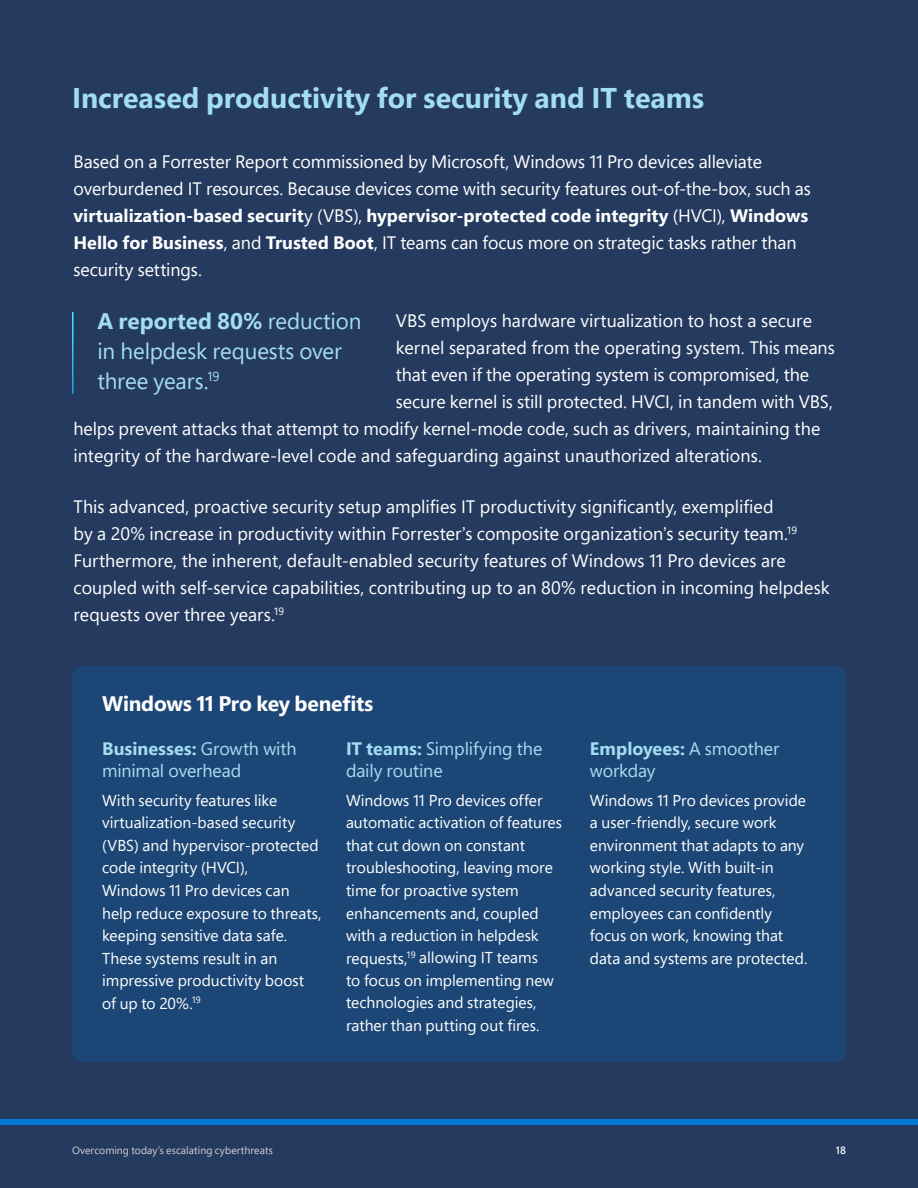
<style>
.page{position:relative;width:918px;height:1188px;background:#243a5e}
.page>*{position:absolute;margin:0;border:0;box-sizing:border-box;transform-origin:0 0}
.t1{font:700 28.5px "Segoe Pro";color:#a3ddf1}
.t2{font:22.5px/30px "Segoe Pro";letter-spacing:-.005em;color:#a3ddf1}
.t3{font:700 21px "Segoe Pro";letter-spacing:-.01em;color:#fff}
.t4{font:18px/27px "Segoe Pro";color:#fff}
.t5{font:18px/22.5px "Segoe Pro";letter-spacing:-.01em;color:#a3ddf1}
.t6{font:15.75px/22.5px "Segoe Pro";color:#fff}
.t7{font:10.5px "Segoe Pro";letter-spacing:.01em;color:#d2d2d2}
.t8{font:600 10.5px "Segoe Pro";color:#fff}
.s1{font-weight:700}
</style>
<div class="page">
<div style="left:0;top:1119px;width:918px;height:6px;background:#0078d4"></div>
<hr style="left:72px;top:312px;width:2px;height:82px;background:#fff">
<div style="left:72px;top:666px;width:774px;height:396px;background:#1c4675;border-radius:12px"></div>
<h1 class="t1" style="left:72px;top:78px;width:634px">Increased productivity for security and IT teams</h1>
<p class="t4" style="left:74px;top:148px;width:739px">Based on a Forrester Report commissioned by Microsoft, Windows 11 Pro devices alleviate overburdened IT resources. Because devices come with security features out-of-the-box, such as <span class="s1">virtualization-based securit</span>y (VBS), <span class="s1">hypervisor-protected code integrity</span> (HVCI), <span class="s1">Windows Hello for Business</span>, and <span class="s1">Trusted Boot</span>, IT teams can focus more on strategic tasks rather than security settings.</p>
<p class="t4" style="left:396px;top:307px;width:418px">VBS employs hardware virtualization to host a secure</p>
<p class="t4" style="left:396px;top:334px;width:440px">kernel separated from the operating system. This means</p>
<p class="t4" style="left:396px;top:361px;width:415px">that even if the operating system is compromised, the</p>
<p class="t4" style="left:396px;top:388px;width:439px">secure kernel is still protected. HVCI, in tandem with VBS,</p>
<p class="t4" style="left:74px;top:415px;width:748px">helps prevent attacks that attempt to modify kernel-mode code, such as drivers, maintaining the</p>
<p class="t4" style="left:74px;top:442px;width:690px">integrity of the hardware-level code and safeguarding against unauthorized alterations.</p>
<p class="t4" style="left:74px;top:493px;width:758px">This advanced, proactive security setup amplifies IT productivity significantly, exemplified<br>by a 20% increase in productivity within Forrester’s composite organization’s security team.<sup>19<br></sup>Furthermore, the inherent, default-enabled security features of Windows 11 Pro devices are coupled with self-service capabilities, contributing up to an 80% reduction in incoming helpdesk requests over three years.<sup>19</sup></p>
<p class="t2" style="left:98px;top:305px;width:265px"><span class="s1">A reported 80%</span> reduction in helpdesk requests over three years.<sup>19</sup></p>
<p class="t3" style="left:102px;top:689px;width:273px">Windows 11 Pro key benefits</p>
<p class="t5" style="left:102px;top:737px;width:196px"><span class="s1">Businesses:</span> Growth with minimal overhead</p>
<p class="t6" style="left:102px;top:789px;width:221px">With security features like virtualization-based security (VBS) and hypervisor-protected code integrity (HVCI),<br>Windows 11 Pro devices can help reduce exposure to threats, keeping sensitive data safe.<br>These systems result in an impressive productivity boost of up to 20%.<sup>19</sup></p>
<p class="t5" style="left:346px;top:737px;width:198px"><span class="s1">IT teams:</span> Simplifying the daily routine</p>
<p class="t6" style="left:346px;top:789px;width:217px">Windows 11 Pro devices offer automatic activation of features that cut down on constant troubleshooting, leaving more time for proactive system enhancements and, coupled with a reduction in helpdesk requests,<sup>19</sup> allowing IT teams<br>to focus on implementing new technologies and strategies, rather than putting out fires.</p>
<p class="t5" style="left:590px;top:737px;width:191px"><span class="s1">Employees:</span> A smoother workday</p>
<p class="t6" style="left:590px;top:789px;width:219px">Windows 11 Pro devices provide a user-friendly, secure work environment that adapts to any working style. With built-in advanced security features, employees can confidently focus on work, knowing that data and systems are protected.</p>
<p class="t7" style="left:72px;top:1143px;width:202px">Overcoming today’s escalating cyberthreats</p>
<p class="t8" style="left:836px;top:1143px;width:12px">18</p>
</div>
